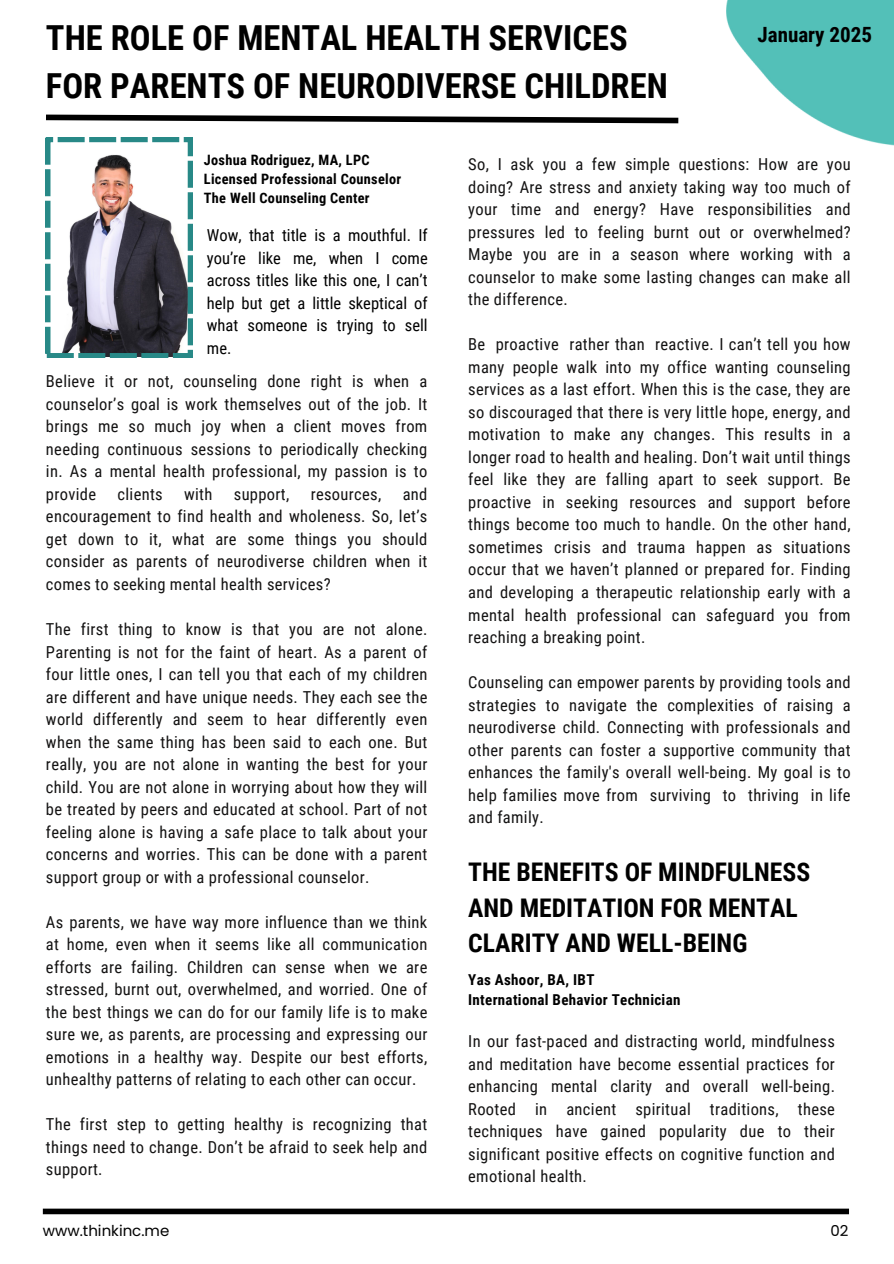
<style>
.page{position:relative;width:894px;height:1264px;background:#fff}
.page>*{position:absolute;margin:0;border:0;box-sizing:border-box;transform-origin:0 0}
.t1{font:700 34.5px/47.2px "Roboto Condensed";color:#000}
.t2{font:700 25.65px/35.5px "Roboto Condensed";color:#000}
.t3{font:700 21px "Roboto Condensed";color:#000}
.t4{font:16.5px/22.5px "Roboto Condensed";letter-spacing:.02em;color:#131212;text-align:justify}
.t5{font:16.5px/22.5px "Roboto Condensed";color:#000;text-align:justify}
.t6{font:700 15px/20.2px "Roboto Condensed";letter-spacing:.02em;color:#000}
.t7{font:15px "Poppins";color:#000}
.t8{font:700 14.25px "Roboto Condensed";letter-spacing:.02em;color:#000}
</style>
<div class="page">
<svg style="left:46px;top:114px;width:633px;height:10px"></svg>
<div style="left:43px;top:1208px;width:805px;height:6px;background:#000"></div>
<svg style="left:46px;top:138px;width:146px;height:219px"></svg>
<img style="left:726px;top:0;width:167px;height:145px">
<p class="t1" style="left:46px;top:15px;width:623px">THE ROLE OF MENTAL HEALTH SERVICES<br>FOR PARENTS OF NEURODIVERSE CHILDREN</p>
<p class="t3" style="left:757px;top:22px;width:116px">January 2025</p>
<h6 class="t8" style="left:204px;top:151px;width:167px">Joshua Rodriguez, MA, LPC</h6>
<h6 class="t8" style="left:204px;top:170px;width:199px">Licensed Professional Counselor</h6>
<h6 class="t8" style="left:204px;top:190px;width:167px">The Well Counseling Center</h6>
<h4 class="t5" style="left:207px;top:224px;width:222px">Wow, that title is a mouthful. If you’re like me, when I come across titles like this one, I can’t help but get a little skeptical of what someone is trying to sell me.</h4>
<p class="t4" style="left:46px;top:370px;width:383px">Believe it or not, counseling done right is when a counselor’s goal is work themselves out of the job. It brings me so much joy when a client moves from needing continuous sessions to periodically checking in. As a mental health professional, my passion is to provide</p>
<p class="t4" style="left:46px;top:483px;width:383px;text-indent:356px">and encouragement to find health and wholeness. So, let’s get down to it, what are some things you should consider as parents of neurodiverse children when it comes to seeking mental health services?</p>
<p class="t4" style="left:46px;top:618px;width:383px">The first thing to know is that you are not alone.<br>Parenting is not for the faint of heart. As a parent of four little ones, I can tell you that each of my children are different and have unique needs. They each see the world differently and seem to hear differently even when the same thing has been said to each one. But really, you are not alone in wanting the best for your child. You are not alone in worrying about how they will be treated by peers and educated at school. Part of not feeling alone is having a safe place to talk about your concerns and worries. This can be done with a parent support group or with a professional counselor.</p>
<p class="t4" style="left:46px;top:910px;width:383px">As parents, we have way more influence than we think at home, even when it seems like all communication efforts are failing. Children can sense when we are stressed, burnt out, overwhelmed, and worried. One of the best things we can do for our family life is to make sure we, as parents, are processing and expressing our emotions in a healthy way. Despite our best efforts, unhealthy patterns of relating to each other can occur.</p>
<p class="t4" style="left:46px;top:1113px;width:383px">The first step to getting healthy is recognizing that things need to change. Don’t be afraid to seek help and support.</p>
<p class="t4" style="left:117px;top:483px;width:47px">clients</p>
<p class="t4" style="left:184px;top:483px;width:30px">with</p>
<p class="t4" style="left:234px;top:483px;width:57px">support,</p>
<p class="t4" style="left:310px;top:483px;width:72px">resources,</p>
<p class="t4" style="left:468px;top:153px;width:384px">So, I ask you a few simple questions: How are you doing? Are stress and anxiety taking way too much of your time and energy? Have responsibilities and pressures led to feeling burnt out or overwhelmed?<br>Maybe you are in a season where working with a counselor to make some lasting changes can make all the difference.</p>
<h6 class="t4" style="left:468px;top:333px;width:384px">Be proactive rather than reactive. I can’t tell you how many people walk into my office wanting counseling services as a last effort. When this is the case, they are so discouraged that there is very little hope, energy, and motivation to make any changes. This results in a longer road to health and healing. Don’t wait until things feel like they are falling apart to seek support. Be proactive in seeking resources and support before things become too much to handle. On the other hand, sometimes crisis and trauma happen as situations occur that we haven’t planned or prepared for. Finding and developing a therapeutic relationship early with a mental health professional can safeguard you from reaching a breaking point.</h6>
<h6 class="t4" style="left:468px;top:671px;width:384px">Counseling can empower parents by providing tools and strategies to navigate the complexities of raising a neurodiverse child. Connecting with professionals and other parents can foster a supportive community that enhances the family's overall well-being. My goal is to help families move from surviving to thriving in life and family.</h6>
<h6 class="t2" style="left:468px;top:854px;width:343px">THE BENEFITS OF MINDFULNESS<br>AND MEDITATION FOR MENTAL<br>CLARITY AND WELL-BEING</h6>
<h6 class="t6" style="left:468px;top:969px;width:214px">Yas Ashoor, BA, IBT<br>International Behavior Technician</h6>
<h3 class="t4" style="left:468px;top:1030px;width:368px">In our fast-paced and distracting world, mindfulness and meditation have become essential practices for enhancing mental clarity and overall well-being.<br>Rooted in ancient spiritual traditions, these techniques have gained popularity due to their significant positive effects on cognitive function and emotional health.</h3>
<h6 class="t7" style="left:43px;top:1220px;width:128px">www.thinkinc.me</h6>
<h6 class="t7" style="left:830px;top:1220px;width:20px">02</h6>
</div>
